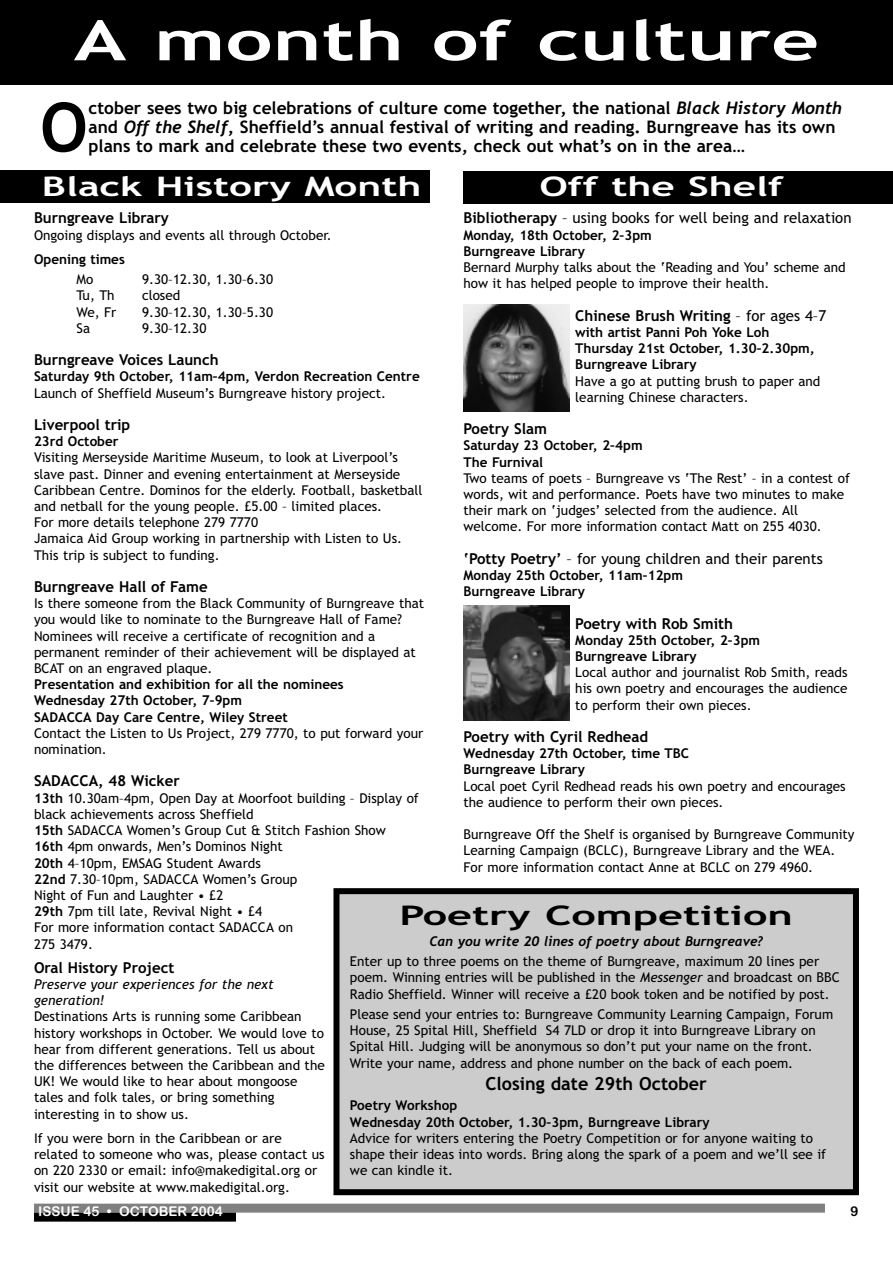
<style>
.page{position:relative;width:893px;height:1263px;background:#fff}
.page>*{position:absolute;margin:0;border:0;box-sizing:border-box;transform-origin:0 0}
.t1{font:700 68.1px "Trebuchet MS";color:#000}
.t2{font:700 55.5px "Trebuchet MS";color:#fff;scale:1.5 1}
.t3{font:700 27px "Trebuchet MS";color:#fff;scale:1.5 1}
.t4{font:700 27px "Trebuchet MS";color:#000;scale:1.6 1}
.t5{font:700 18px "Trebuchet MS";color:#000}
.t6{font:700 17.25px/18.8px "Trebuchet MS";color:#000}
.t7{font:700 15px "Trebuchet MS";color:#000}
.t8{font:15px "Trebuchet MS";color:#000}
.t9{font:13.5px/16.2px "Trebuchet MS";color:#000}
.t10{font:700 13.5px/16.2px "Trebuchet MS";color:#000}
.t11{font:italic 13.5px/16.2px "Trebuchet MS";color:#000}
.t12{font:italic 700 13.5px "Trebuchet";color:#000}
.t13{font:13.5px "Arial Rounded MT Bold";color:#fff}
.t14{font:13.5px "Arial Rounded MT Bold";color:#000}
.s1{font-family:"Trebuchet";font-style:italic}
.s2{font-weight:700}
.s3{font-weight:400}
.s4{font-style:italic}
</style>
<div class="page">
<div style="left:463px;top:171px;width:430px;height:32px;background:#000"></div>
<div style="left:0;top:171px;width:430px;height:32px;background:#000"></div>
<div style="left:34px;top:1203px;width:791px;height:9px;background:#808080"></div>
<div style="left:34px;top:1212px;width:202px;height:9px;background:#000"></div>
<div style="left:0;top:0;width:893px;height:85px;background:#000"></div>
<img style="left:463px;top:304px;width:106px;height:107px">
<div style="left:336px;top:891px;width:520px;height:301px;background:#ccc"></div>
<div style="left:333px;top:888px;width:526px;height:307px;border:6px solid #000"></div>
<img style="left:463px;top:606px;width:106px;height:114px">
<h2 class="t2" style="left:74px;top:9px;width:498px">A month of culture</h2>
<h1 class="t1" style="left:40px;top:88px;width:49px">O</h1>
<p class="t6" style="left:89px;top:99px;width:755px">ctober sees two big celebrations of culture come together, the national <span class="s1">Black History Month </span>and <span class="s1">Off the Shelf</span>, Sheffield’s annual festival of writing and reading. Burngreave has its own plans to mark and celebrate these two events, check out what’s on in the area…</p>
<h3 class="t3" style="left:42px;top:170px;width:255px">Black History Month</h3>
<p class="t7" style="left:34px;top:209px;width:136px">Burngreave Library</p>
<p class="t9" style="left:34px;top:227px;width:299px">Ongoing displays and events all through October.</p>
<p class="t10" style="left:34px;top:251px;width:92px">Opening times</p>
<p class="t9" style="left:77px;top:271px;width:18px">Mo</p>
<p class="t9" style="left:142px;top:271px;width:133px">9.30–12.30, 1.30–6.30</p>
<p class="t9" style="left:77px;top:288px;width:40px">Tu, Th</p>
<p class="t9" style="left:142px;top:288px;width:40px">closed</p>
<p class="t9" style="left:77px;top:304px;width:42px">We, Fr</p>
<p class="t9" style="left:142px;top:304px;width:133px">9.30–12.30, 1.30–5.30</p>
<p class="t9" style="left:77px;top:320px;width:15px">Sa</p>
<p class="t9" style="left:142px;top:320px;width:66px">9.30–12.30</p>
<p class="t7" style="left:34px;top:351px;width:186px">Burngreave Voices Launch</p>
<p class="t10" style="left:34px;top:369px;width:387px">Saturday 9th October, 11am–4pm, Verdon Recreation Centre</p>
<p class="t9" style="left:34px;top:385px;width:354px">Launch of Sheffield Museum’s Burngreave history project.</p>
<p class="t7" style="left:34px;top:416px;width:98px">Liverpool trip</p>
<p class="t10" style="left:34px;top:433px;width:86px">23rd October</p>
<p class="t9" style="left:34px;top:450px;width:390px">Visiting Merseyside Maritime Museum, to look at Liverpool’s slave past. Dinner and evening entertainment at Merseyside Caribbean Centre. Dominos for the elderly. Football, basketball and netball for the young people. £5.00 – limited places.<br>For more details telephone 279 7770<br>Jamaica Aid Group working in partnership with Listen to Us.<br>This trip is subject to funding.</p>
<p class="t7" style="left:34px;top:578px;width:175px">Burngreave Hall of Fame</p>
<p class="t9" style="left:34px;top:595px;width:392px">Is there someone from the Black Community of Burngreave that you would like to nominate to the Burngreave Hall of Fame?<br>Nominees will receive a certificate of recognition and a permanent reminder of their achievement will be displayed at BCAT on an engraved plaque.</p>
<p class="t10" style="left:34px;top:676px;width:311px">Presentation and exhibition for all the nominees<br>Wednesday 27th October, 7–9pm<br>SADACCA Day Care Centre, Wiley Street</p>
<p class="t9" style="left:34px;top:725px;width:391px">Contact the Listen to Us Project, 279 7770, to put forward your nomination.</p>
<p class="t7" style="left:34px;top:772px;width:147px">SADACCA, 48 Wicker</p>
<p class="t9" style="left:34px;top:790px;width:386px"><span class="s2">13th</span> 10.30am–4pm, Open Day at Moorfoot building – Display of black achievements across Sheffield<br><span class="s2">15th</span> SADACCA Women’s Group Cut &amp; Stitch Fashion Show<br><span class="s2">16th</span> 4pm onwards, Men’s Dominos Night<br><span class="s2">20th</span> 4–10pm, EMSAG Student Awards<br><span class="s2">22nd</span> 7.30–10pm, SADACCA Women’s Group<br>Night of Fun and Laughter • £2<br><span class="s2">29th</span> 7pm till late, Revival Night • £4<br>For more information contact SADACCA on<br>275 3479.</p>
<p class="t7" style="left:34px;top:959px;width:142px">Oral History Project</p>
<p class="t11" style="left:34px;top:976px;width:241px">Preserve your experiences for the next generation!</p>
<p class="t9" style="left:34px;top:1009px;width:292px">Destinations Arts is running some Caribbean history workshops in October. We would love to hear from different generations. Tell us about the differences between the Caribbean and the UK! We would like to hear about mongoose tales and folk tales, or bring something interesting in to show us.</p>
<p class="t9" style="left:34px;top:1130px;width:292px">If you were born in the Caribbean or are related to someone who was, please contact us on 220 2330 or email: info@makedigital.org or visit our website at www.makedigital.org.</p>
<h3 class="t3" style="left:539px;top:170px;width:164px">Off the Shelf</h3>
<p class="t8" style="left:463px;top:209px;width:389px"><span class="s2">Bibliotherapy</span> – using books for well being and relaxation</p>
<p class="t10" style="left:463px;top:227px;width:190px">Monday, 18th October, 2–3pm<br>Burngreave Library</p>
<p class="t9" style="left:463px;top:259px;width:384px">Bernard Murphy talks about the ‘Reading and You’ scheme and how it has helped people to improve their health.</p>
<p class="t7" style="left:575px;top:307px;width:252px">Chinese Brush Writing <span class="s3">– for ages 4–7</span></p>
<p class="t10" style="left:575px;top:324px;width:241px">with artist Panni Poh Yoke Loh<br>Thursday 21st October, 1.30–2.30pm,<br>Burngreave Library</p>
<p class="t9" style="left:575px;top:373px;width:247px">Have a go at putting brush to paper and learning Chinese characters.</p>
<p class="t7" style="left:463px;top:420px;width:85px">Poetry Slam</p>
<p class="t10" style="left:463px;top:437px;width:181px">Saturday 23 October, 2–4pm<br>The Furnival</p>
<p class="t9" style="left:463px;top:470px;width:388px">Two teams of poets – Burngreave vs ‘The Rest’ – in a contest of words, wit and performance. Poets have two minutes to make their mark on ‘judges’ selected from the audience. All welcome. For more information contact Matt on 255 4030.</p>
<p class="t8" style="left:463px;top:550px;width:361px"><span class="s2">‘Potty Poetry’</span> – for young children and their parents</p>
<p class="t10" style="left:463px;top:567px;width:221px">Monday 25th October, 11am–12pm<br>Burngreave Library</p>
<p class="t7" style="left:575px;top:614px;width:159px">Poetry with Rob Smith</p>
<p class="t10" style="left:575px;top:632px;width:186px">Monday 25th October, 2–3pm<br>Burngreave Library</p>
<p class="t9" style="left:575px;top:664px;width:274px;text-align:justify">Local author and journalist Rob Smith, reads his own poetry and encourages the audience to perform their own pieces.</p>
<p class="t7" style="left:463px;top:728px;width:186px">Poetry with Cyril Redhead</p>
<p class="t10" style="left:463px;top:745px;width:227px">Wednesday 27th October, time TBC<br>Burngreave Library</p>
<p class="t9" style="left:463px;top:778px;width:384px">Local poet Cyril Redhead reads his own poetry and encourages the audience to perform their own pieces.</p>
<p class="t9" style="left:463px;top:826px;width:393px">Burngreave Off the Shelf is organised by Burngreave Community<br>Learning Campaign (BCLC), Burngreave Library and the WEA.<br>For more information contact Anne at BCLC on 279 4960.</p>
<h3 class="t4" style="left:399px;top:900px;width:247px">Poetry Competition</h3>
<p class="t12" style="left:429px;top:933px;width:335px">Can you write 20 lines of poetry about Burngreave?</p>
<p class="t9" style="left:350px;top:953px;width:491px">Enter up to three poems on the theme of Burngreave, maximum 20 lines per poem. Winning entries will be published in the <span class="s4">Messenger</span> and broadcast on BBC<br>Radio Sheffield. Winner will receive a £20 book token and be notified by post.</p>
<p class="t9" style="left:350px;top:1006px;width:485px">Please send your entries to: Burngreave Community Learning Campaign, Forum House, 25 Spital Hill, Sheffield S4 7LD or drop it into Burngreave Library on Spital Hill. Judging will be anonymous so don’t put your name on the front.<br>Write your name, address and phone number on the back of each poem.</p>
<h3 class="t5" style="left:486px;top:1073px;width:223px">Closing date 29th October</h3>
<p class="t10" style="left:350px;top:1097px;width:361px">Poetry Workshop<br>Wednesday 20th October, 1.30–3pm, Burngreave Library</p>
<p class="t9" style="left:350px;top:1130px;width:478px">Advice for writers entering the Poetry Competition or for anyone waiting to shape their ideas into words. Bring along the spark of a poem and we’ll see if we can kindle it.</p>
<p class="t13" style="left:38px;top:1203px;width:186px">ISSUE 45 • OCTOBER 2004</p>
<p class="t14" style="left:850px;top:1203px;width:10px">9</p>
</div>
